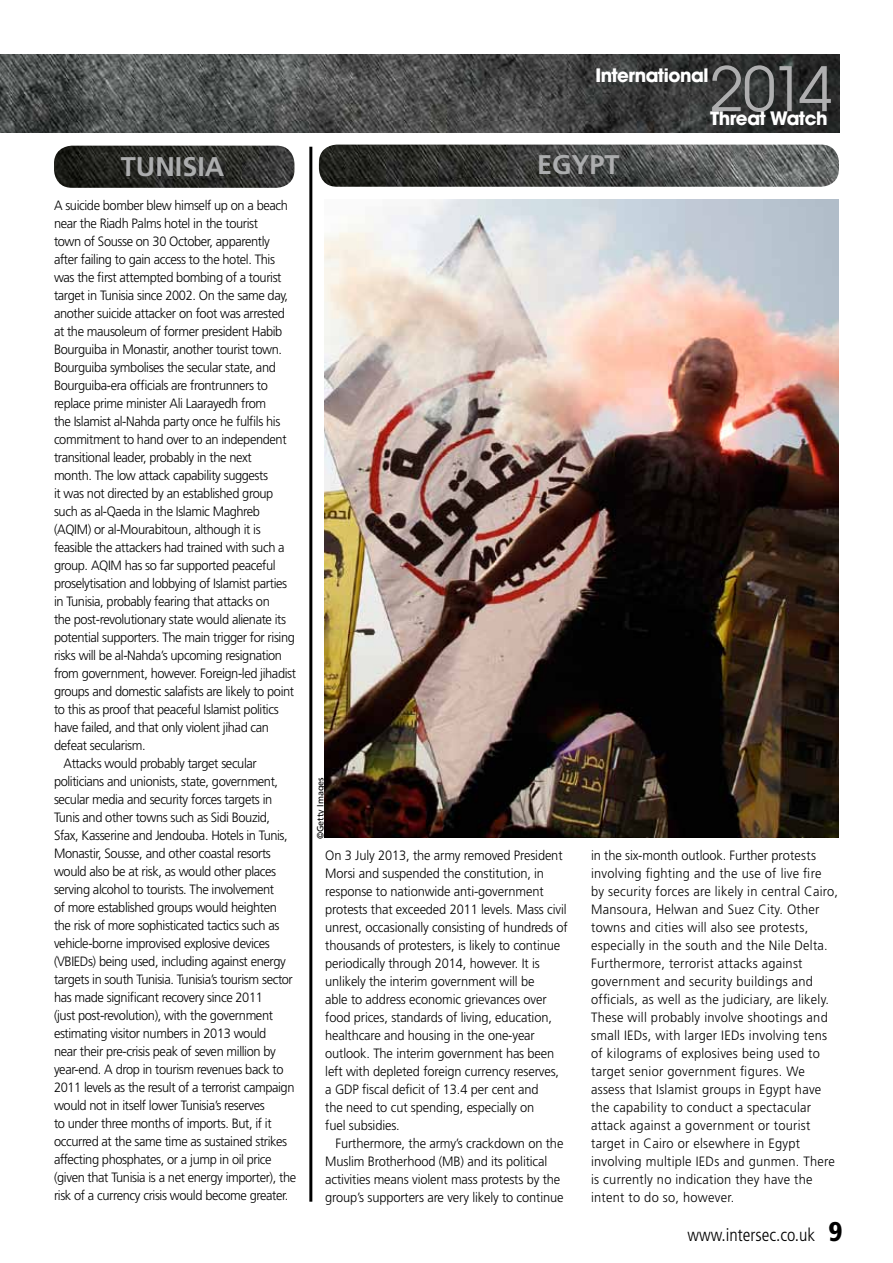
<style>
.page{position:relative;width:893px;height:1263px;background:#fff}
.page>*{position:absolute;margin:0;border:0;box-sizing:border-box;transform-origin:0 0}
.t1{font:67.5px "Avant Garde Gothic Itc T";color:#afafb0}
.t2{font:700 27px "Frutiger";color:#acadae}
.t3{font:700 20.4px "Avant Garde Gothic Itc T";letter-spacing:-.02em;color:#fff}
.t4{font:300 condensed 18px "Frutiger";color:#000}
.t5{font:300 13.5px "Frutiger";letter-spacing:-.03em;color:#000;scale:.95 1}
.t6{font:300 13.5px/18px "Frutiger";letter-spacing:-.01em;color:#000;scale:.95 1}
.t7{font:300 13.5px/18px "Frutiger";letter-spacing:.02em;color:#000;scale:.95 1}
.t8{font:9px "Frutiger";color:#000}
.s1{font-weight:900;font-size:27px}
</style>
<div class="page">
<img style="left:0;top:54px;width:840px;height:79px">
<img style="left:319px;top:145px;width:520px;height:42px">
<img style="left:54px;top:146px;width:240px;height:42px">
<hr style="left:309px;top:147px;width:3px;height:1055px;background:#000">
<img style="left:325px;top:200px;width:514px;height:638px">
<h1 class="t1" style="left:710px;top:49px;width:124px">2014</h1>
<h3 class="t3" style="left:710px;top:106px;width:119px">Threat Watch</h3>
<h3 class="t3" style="left:595px;top:62px;width:115px">International</h3>
<h2 class="t2" style="left:121px;top:151px;width:105px">TUNISIA</h2>
<h2 class="t2" style="left:537px;top:149px;width:84px">EGYPT</h2>
<p class="t5" style="left:54px;top:198px;width:248px">A suicide bomber blew himself up on a beach</p>
<p class="t5" style="left:54px;top:216px;width:216px">near the Riadh Palms hotel in the tourist</p>
<p class="t5" style="left:54px;top:234px;width:229px">town of Sousse on 30 October, apparently</p>
<p class="t5" style="left:54px;top:252px;width:234px">after failing to gain access to the hotel. This</p>
<p class="t5" style="left:54px;top:270px;width:241px">was the first attempted bombing of a tourist</p>
<p class="t5" style="left:54px;top:288px;width:248px">target in Tunisia since 2002. On the same day,</p>
<p class="t5" style="left:54px;top:306px;width:244px">another suicide attacker on foot was arrested</p>
<p class="t5" style="left:54px;top:324px;width:242px">at the mausoleum of former president Habib</p>
<p class="t5" style="left:54px;top:342px;width:242px">Bourguiba in Monastir, another tourist town.</p>
<p class="t5" style="left:54px;top:360px;width:235px">Bourguiba symbolises the secular state, and</p>
<p class="t5" style="left:54px;top:378px;width:227px">Bourguiba-era officials are frontrunners to</p>
<p class="t5" style="left:54px;top:396px;width:225px">replace prime minister Ali Laarayedh from</p>
<p class="t5" style="left:54px;top:414px;width:240px">the Islamist al-Nahda party once he fulfils his</p>
<p class="t5" style="left:54px;top:432px;width:246px">commitment to hand over to an independent</p>
<p class="t5" style="left:54px;top:450px;width:210px">transitional leader, probably in the next</p>
<p class="t5" style="left:54px;top:468px;width:227px">month. The low attack capability suggests</p>
<p class="t5" style="left:54px;top:486px;width:232px">it was not directed by an established group</p>
<p class="t5" style="left:54px;top:504px;width:218px">such as al-Qaeda in the Islamic Maghreb</p>
<p class="t5" style="left:54px;top:522px;width:219px">(AQIM) or al-Mourabitoun, although it is</p>
<p class="t5" style="left:54px;top:540px;width:244px">feasible the attackers had trained with such a</p>
<p class="t5" style="left:54px;top:558px;width:235px">group. AQIM has so far supported peaceful</p>
<p class="t5" style="left:54px;top:576px;width:247px">proselytisation and lobbying of Islamist parties</p>
<p class="t5" style="left:54px;top:594px;width:229px">in Tunisia, probably fearing that attacks on</p>
<p class="t5" style="left:54px;top:612px;width:246px">the post-revolutionary state would alienate its</p>
<p class="t5" style="left:54px;top:630px;width:255px">potential supporters. The main trigger for rising</p>
<p class="t5" style="left:54px;top:648px;width:241px">risks will be al-Nahda’s upcoming resignation</p>
<p class="t5" style="left:54px;top:666px;width:256px">from government, however. Foreign-led jihadist</p>
<p class="t5" style="left:54px;top:684px;width:254px">groups and domestic salafists are likely to point</p>
<p class="t5" style="left:54px;top:702px;width:238px">to this as proof that peaceful Islamist politics</p>
<p class="t5" style="left:54px;top:720px;width:228px">have failed, and that only violent jihad can</p>
<p class="t5" style="left:54px;top:738px;width:98px">defeat secularism.</p>
<p class="t5" style="left:64px;top:756px;width:205px">Attacks would probably target secular</p>
<p class="t5" style="left:54px;top:774px;width:237px">politicians and unionists, state, government,</p>
<p class="t5" style="left:54px;top:792px;width:231px">secular media and security forces targets in</p>
<p class="t5" style="left:54px;top:810px;width:229px">Tunis and other towns such as Sidi Bouzid,</p>
<p class="t5" style="left:54px;top:828px;width:248px">Sfax, Kasserine and Jendouba. Hotels in Tunis,</p>
<p class="t5" style="left:54px;top:846px;width:230px">Monastir, Sousse, and other coastal resorts</p>
<p class="t5" style="left:54px;top:864px;width:235px">would also be at risk, as would other places</p>
<p class="t5" style="left:54px;top:882px;width:233px">serving alcohol to tourists. The involvement</p>
<p class="t5" style="left:54px;top:900px;width:236px">of more established groups would heighten</p>
<p class="t5" style="left:54px;top:918px;width:239px">the risk of more sophisticated tactics such as</p>
<p class="t5" style="left:54px;top:936px;width:229px">vehicle-borne improvised explosive devices</p>
<p class="t5" style="left:54px;top:954px;width:246px">(VBIEDs) being used, including against energy</p>
<p class="t5" style="left:54px;top:972px;width:253px">targets in south Tunisia. Tunisia’s tourism sector</p>
<p class="t5" style="left:54px;top:990px;width:221px">has made significant recovery since 2011</p>
<p class="t5" style="left:54px;top:1008px;width:232px">(just post-revolution), with the government</p>
<p class="t5" style="left:54px;top:1026px;width:225px">estimating visitor numbers in 2013 would</p>
<p class="t5" style="left:54px;top:1044px;width:235px">near their pre-crisis peak of seven million by</p>
<p class="t5" style="left:54px;top:1062px;width:243px">year-end. A drop in tourism revenues back to</p>
<p class="t5" style="left:54px;top:1080px;width:255px">2011 levels as the result of a terrorist campaign</p>
<p class="t5" style="left:54px;top:1098px;width:223px">would not in itself lower Tunisia’s reserves</p>
<p class="t5" style="left:54px;top:1116px;width:231px">to under three months of imports. But, if it</p>
<p class="t5" style="left:54px;top:1134px;width:247px">occurred at the same time as sustained strikes</p>
<p class="t5" style="left:54px;top:1152px;width:231px">affecting phosphates, or a jump in oil price</p>
<p class="t5" style="left:54px;top:1170px;width:256px">(given that Tunisia is a net energy importer), the</p>
<p class="t5" style="left:54px;top:1188px;width:248px">risk of a currency crisis would become greater.</p>
<p class="t8" style="left:315px;top:839px;width:64px;rotate:-90deg">©Getty Images</p>
<p class="t6" style="left:325px;top:846px;width:257px">On 3 July 2013, the army removed President Morsi and suspended the constitution, in response to nationwide anti-government protests that exceeded 2011 levels. Mass civil unrest, occasionally consisting of hundreds of thousands of protesters, is likely to continue periodically through 2014, however. It is unlikely the interim government will be<br>able to address economic grievances over food prices, standards of living, education, healthcare and housing in the one-year outlook. The interim government has been left with depleted foreign currency reserves, a GDP fiscal deficit of 13.4 per cent and<br>the need to cut spending, especially on<br>fuel subsidies.</p>
<p class="t6" style="left:325px;top:1134px;width:252px;text-indent:10px">Furthermore, the army’s crackdown on the Muslim Brotherhood (MB) and its political activities means violent mass protests by the group’s supporters are very likely to continue</p>
<p class="t7" style="left:591px;top:846px;width:261px">in the six-month outlook. Further protests involving fighting and the use of live fire<br>by security forces are likely in central Cairo, Mansoura, Helwan and Suez City. Other towns and cities will also see protests, especially in the south and the Nile Delta.<br>Furthermore, terrorist attacks against government and security buildings and officials, as well as the judiciary, are likely.<br>These will probably involve shootings and small IEDs, with larger IEDs involving tens of kilograms of explosives being used to target senior government figures. We assess that Islamist groups in Egypt have the capability to conduct a spectacular attack against a government or tourist target in Cairo or elsewhere in Egypt involving multiple IEDs and gunmen. There is currently no indication they have the intent to do so, however.</p>
<h3 class="t4" style="left:687px;top:1225px;width:157px">www.intersec.co.uk <span class="s1">9</span></h3>
</div>
